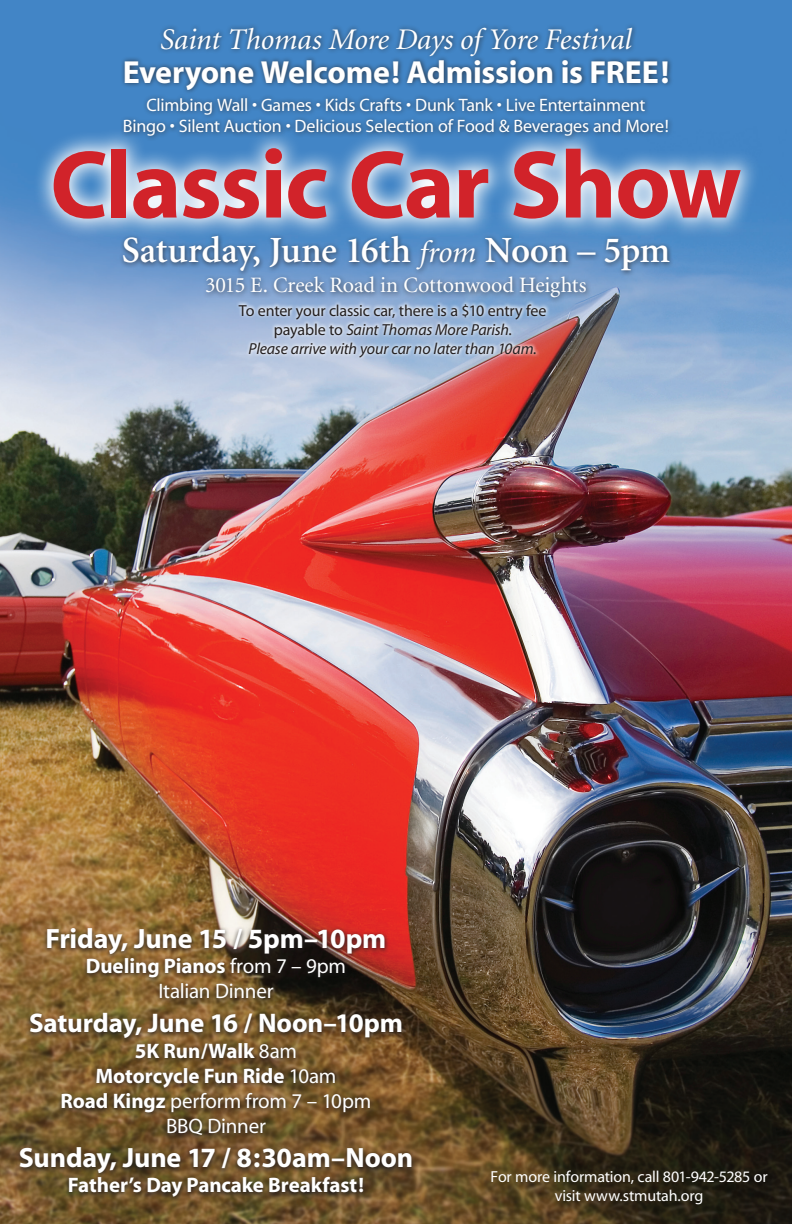
<style>
.page{position:relative;width:792px;height:1224px;background:#fff}
.page>*{position:absolute;margin:0;border:0;box-sizing:border-box;transform-origin:0 0}
.t1{font:700 97px "Myriad";letter-spacing:-.02em;color:#d1232a}
.t2{font:600 37px "Minion";letter-spacing:-.015em;color:#fff}
.t3{font:700 32px "Myriad";letter-spacing:-.005em;color:#fff}
.t4{font:italic 30px "Minion";letter-spacing:-.01em;color:#fff}
.t5{font:700 28px "Myriad";letter-spacing:-.005em;color:#fff}
.t6{font:700 27px "Myriad";letter-spacing:-.005em;color:#fff}
.t7{font:22px "Minion";letter-spacing:-.01em;color:#fff}
.t8{font:700 21px "Myriad";letter-spacing:-.005em;color:#fff}
.t9{font:21px "Myriad";letter-spacing:-.01em;color:#fff}
.t10{font:18px "Myriad";letter-spacing:-.01em;color:#fff}
.t11{font:italic 16px/19.2px "Myriad";letter-spacing:-.01em;color:#231f20;text-align:center}
.t12{font:16px/19.2px "Myriad";letter-spacing:-.01em;color:#fff;text-align:center}
.s1{font-weight:400;font-style:italic;font-size:31px}
.s2{font-style:normal}
.s3{font-weight:400}
.s4{font-weight:700}
</style>
<div class="page">
<img style="left:0;top:0;width:792px;height:1224px">
<svg style="left:33px;top:128px;width:728px;height:112px;background:#95bade"></svg>
<div style="left:119px;top:232px;width:556px;height:72px;background:#231f20;opacity:.75"></div>
<svg style="left:15px;top:925px;width:402px;height:279px;background:#6b4d2b"></svg>
<div style="left:119px;top:23px;width:555px;height:119px;background:#231f20;opacity:.75"></div>
<svg style="left:235px;top:300px;width:315px;height:61px;background:#b4c0da"></svg>
<p class="t4" style="left:160px;top:24px;width:473px">Saint Thomas More Days of Yore Festival</p>
<p class="t3" style="left:123px;top:55px;width:548px">Everyone Welcome! Admission is FREE!</p>
<p class="t10" style="left:146px;top:96px;width:501px">Climbing Wall • Games • Kids Crafts • Dunk Tank • Live Entertainment</p>
<p class="t10" style="left:123px;top:117px;width:548px">Bingo • Silent Auction • Delicious Selection of Food &amp; Beverages and More!</p>
<p class="t1" style="left:50px;top:135px;width:693px">Classic Car Show</p>
<p class="t2" style="left:122px;top:232px;width:550px">Saturday, June 16th <span class="s1">from</span> Noon – 5pm</p>
<p class="t7" style="left:205px;top:274px;width:383px">3015 E. Creek Road in Cottonwood Heights</p>
<p class="t11" style="left:239px;top:302px;width:309px"><span class="s2">To enter your classic car, there is a $10 entry fee payable to</span> Saint Thomas More Parish<span class="s2">.<br></span>Please arrive with your car no later than 10am.</p>
<p class="t5" style="left:46px;top:924px;width:342px">Friday, June 15 / 5pm–10pm</p>
<p class="t8" style="left:86px;top:955px;width:262px">Dueling Pianos <span class="s3">from 7 – 9pm</span></p>
<p class="t9" style="left:158px;top:981px;width:117px">Italian Dinner</p>
<p class="t6" style="left:29px;top:1009px;width:375px">Saturday, June 16 / Noon–10pm</p>
<p class="t8" style="left:135px;top:1040px;width:164px">5K Run/Walk <span class="s3">8am</span></p>
<p class="t8" style="left:96px;top:1065px;width:242px">Motorcycle Fun Ride <span class="s3">10am</span></p>
<p class="t9" style="left:61px;top:1091px;width:312px"><span class="s4">Road Kingz</span> perform from 7 – 10pm</p>
<p class="t9" style="left:166px;top:1116px;width:101px">BBQ Dinner</p>
<p class="t5" style="left:19px;top:1143px;width:396px">Sunday, June 17 / 8:30am–Noon</p>
<p class="t8" style="left:68px;top:1175px;width:298px">Father’s Day Pancake Breakfast!</p>
<p class="t12" style="left:491px;top:1168px;width:279px">For more information, call 801-942-5285 or visit www.stmutah.org</p>
</div>
